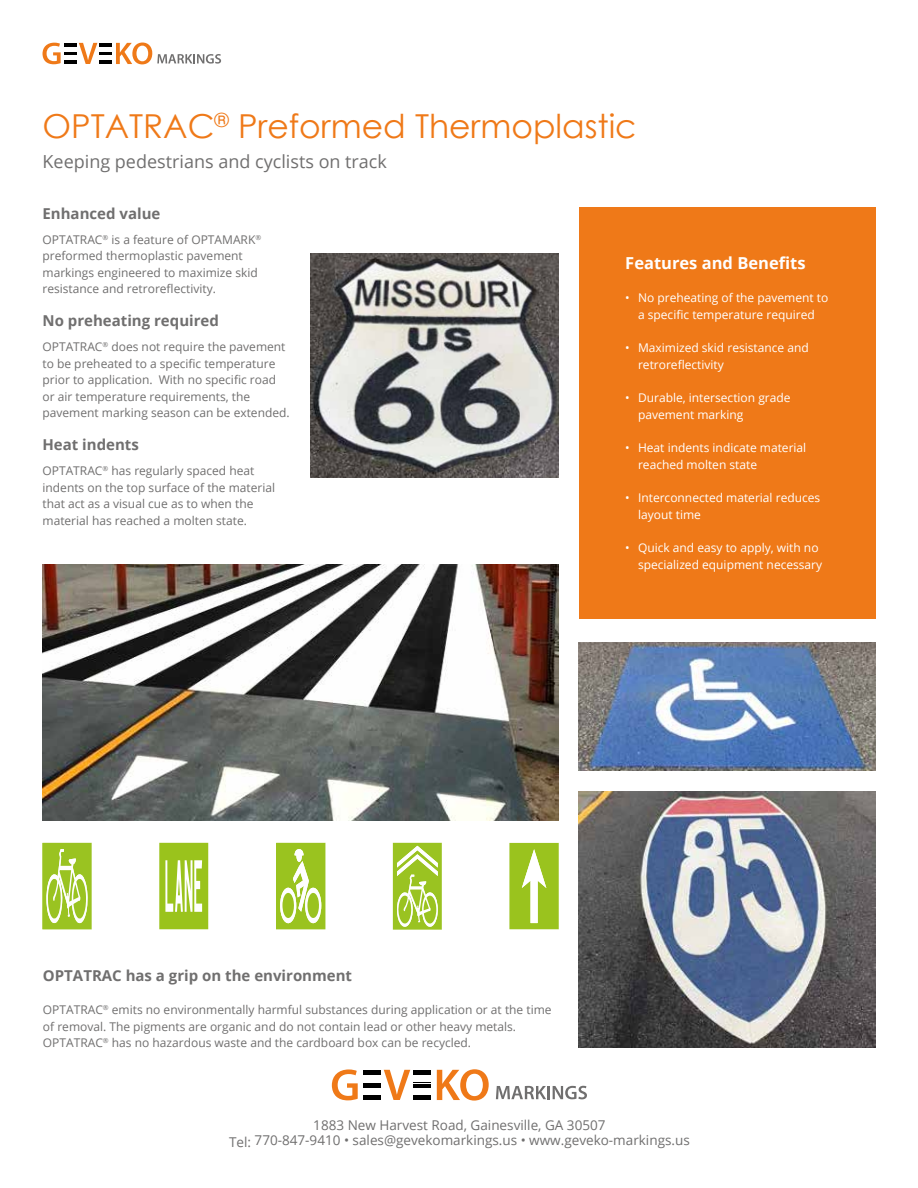
<style>
.page{position:relative;width:918px;height:1188px;background:#fff}
.page>*{position:absolute;margin:0;border:0;box-sizing:border-box;transform-origin:0 0}
.t1{font:33px "Century Gothic";color:#ef7918}
.t2{font:18px "Open Sans";color:#706f6f}
.t3{font:700 16.5px "Open Sans";color:#fff}
.t4{font:700 15px "Open Sans";color:#706f6f}
.t5{font:13.5px/15px "Open Sans";color:#706f6f;text-align:center}
.t6{font:12px/16.5px "Open Sans";color:#706f6f}
.t7{font:12px/16.5px "Open Sans";color:#fff}
</style>
<div class="page">
<svg style="left:43px;top:43px;width:178px;height:22px"></svg>
<div style="left:579px;top:207px;width:297px;height:411px;background:#ef7918"></div>
<img style="left:311px;top:254px;width:248px;height:224px">
<svg style="left:393px;top:843px;width:49px;height:86px"></svg>
<svg style="left:276px;top:843px;width:49px;height:86px"></svg>
<svg style="left:510px;top:843px;width:49px;height:86px;background:#abcd44"></svg>
<svg style="left:437px;top:1069px;width:52px;height:32px"></svg>
<svg style="left:332px;top:1069px;width:99px;height:31px"></svg>
<svg style="left:496px;top:1086px;width:91px;height:13px"></svg>
<img style="left:43px;top:565px;width:516px;height:256px">
<img style="left:579px;top:642px;width:296px;height:128px">
<img style="left:579px;top:791px;width:297px;height:256px">
<svg style="left:159px;top:843px;width:49px;height:86px;background:#afcf4c"></svg>
<svg style="left:43px;top:843px;width:48px;height:86px;background:#aece4d"></svg>
<h1 class="t1" style="left:43px;top:103px;width:596px">OPTATRAC<sup>®</sup> Preformed Thermoplastic</h1>
<h2 class="t2" style="left:43px;top:149px;width:346px">Keeping pedestrians and cyclists on track</h2>
<p class="t4" style="left:43px;top:203px;width:119px">Enhanced value</p>
<p class="t6" style="left:43px;top:231px;width:220px">OPTATRAC<sup>®</sup> is a feature of OPTAMARK<sup>® </sup>preformed thermoplastic pavement markings engineered to maximize skid resistance and retroreflectivity.</p>
<p class="t4" style="left:43px;top:310px;width:178px">No preheating required</p>
<p class="t6" style="left:43px;top:338px;width:249px">OPTATRAC<sup>®</sup> does not require the pavement to be preheated to a specific temperature prior to application. With no specific road or air temperature requirements, the pavement marking season can be extended.</p>
<p class="t4" style="left:43px;top:434px;width:98px">Heat indents</p>
<p class="t6" style="left:43px;top:462px;width:234px">OPTATRAC<sup>®</sup> has regularly spaced heat indents on the top surface of the material that act as a visual cue as to when the material has reached a molten state.</p>
<h3 class="t3" style="left:625px;top:251px;width:182px">Features and Benefits</h3>
<p class="t7" style="left:625px;top:289px;width:205px;text-align:center">• No preheating of the pavement to a specific temperature required</p>
<p class="t7" style="left:638px;top:340px;width:172px;text-indent:-13px">• Maximized skid resistance and retroreflectivity</p>
<p class="t7" style="left:638px;top:390px;width:154px;text-indent:-13px">• Durable, intersection grade pavement marking</p>
<p class="t7" style="left:638px;top:440px;width:170px;text-indent:-13px">• Heat indents indicate material reached molten state</p>
<p class="t7" style="left:638px;top:490px;width:184px;text-indent:-13px">• Interconnected material reduces layout time</p>
<p class="t7" style="left:638px;top:540px;width:186px;text-indent:-13px">• Quick and easy to apply, with no specialized equipment necessary</p>
<p class="t4" style="left:43px;top:965px;width:311px">OPTATRAC has a grip on the environment</p>
<p class="t6" style="left:43px;top:1001px;width:510px">OPTATRAC<sup>®</sup> emits no environmentally harmful substances during application or at the time of removal. The pigments are organic and do not contain lead or other heavy metals.<br>OPTATRAC<sup>®</sup> has no hazardous waste and the cardboard box can be recycled.</p>
<p class="t5" style="left:229px;top:1118px;width:462px">1883 New Harvest Road, Gainesville, GA 30507<br>Tel: 770-847-9410 • sales@gevekomarkings.us • www.geveko-markings.us</p>
</div>
